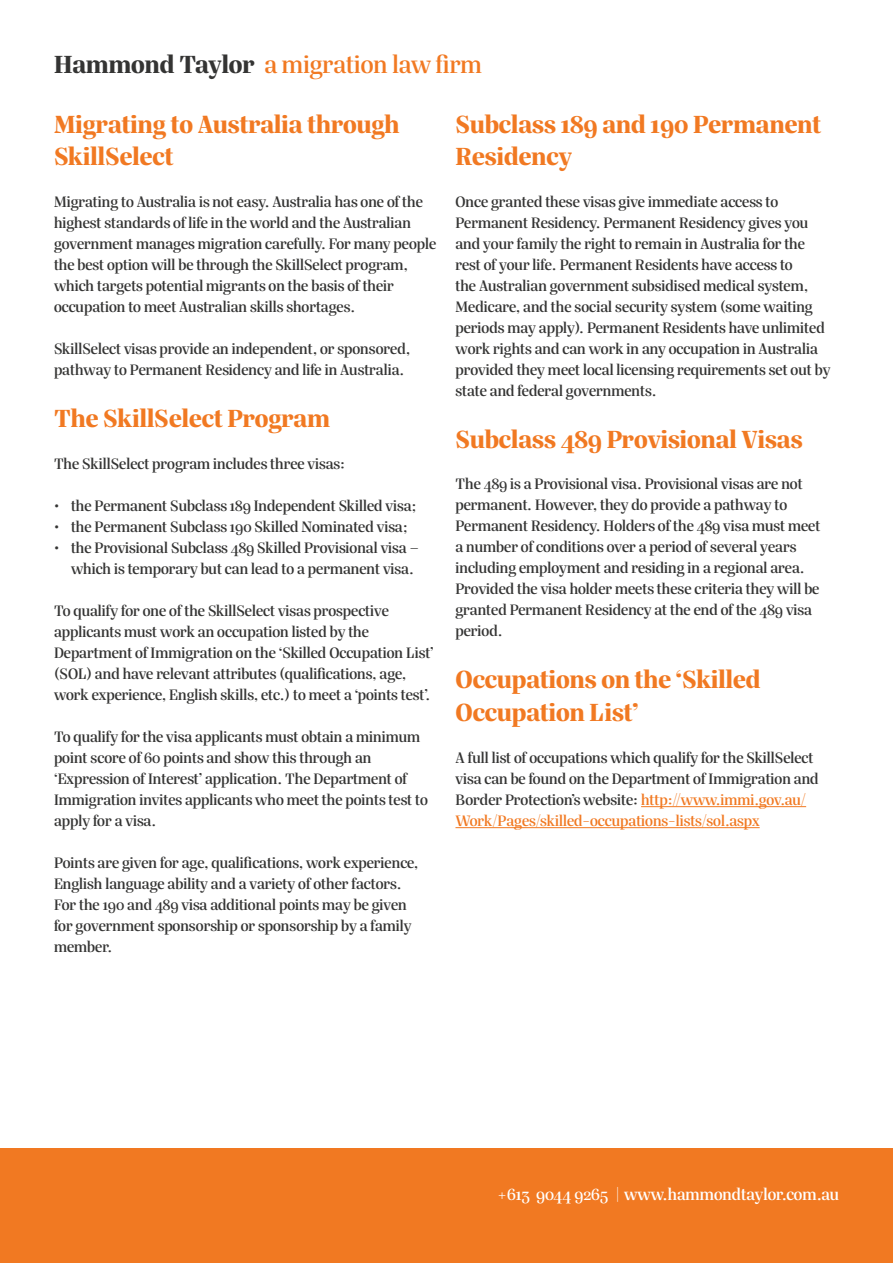
<style>
.page{position:relative;width:893px;height:1263px;background:#fff}
.page>*{position:absolute;margin:0;border:0;box-sizing:border-box;transform-origin:0 0}
.t1{font:700 27px/32.4px "Silva Display";color:#f17922}
.t2{font:500 27px "Silva Display";color:#f17922}
.t3{font:500 18px "Silva Display";color:#fff}
.t4{font:500 16.5px/21px "Silva Display";color:#343433}
.s1{font-weight:700;color:#343433}
.s2{color:#f17922}
</style>
<div class="page">
<div style="left:0;top:1148px;width:893px;height:115px;background:#f17922"></div>
<hr style="left:641px;top:806px;width:165px;height:1px;background:#f17922">
<hr style="left:455px;top:827px;width:305px;height:1px;background:#f17922">
<h1 class="t2" style="left:54px;top:47px;width:429px"><span class="s1">Hammond Taylor</span> a migration law firm</h1>
<h1 class="t1" style="left:54px;top:107px;width:347px">Migrating to Australia through<br>SkillSelect</h1>
<p class="t4" style="left:54px;top:191px;width:384px">Migrating to Australia is not easy. Australia has one of the highest standards of life in the world and the Australian government manages migration carefully. For many people the best option will be through the SkillSelect program, which targets potential migrants on the basis of their occupation to meet Australian skills shortages.</p>
<p class="t4" style="left:54px;top:338px;width:358px">SkillSelect visas provide an independent, or sponsored, pathway to Permanent Residency and life in Australia.</p>
<h1 class="t1" style="left:54px;top:402px;width:277px">The SkillSelect Program</h1>
<p class="t4" style="left:54px;top:453px;width:293px">The SkillSelect program includes three visas:</p>
<p class="t4" style="left:54px;top:495px;width:364px">• the Permanent Subclass 189 Independent Skilled visa;</p>
<p class="t4" style="left:54px;top:516px;width:355px">• the Permanent Subclass 190 Skilled Nominated visa;</p>
<p class="t4" style="left:71px;top:537px;width:350px;text-indent:-17px">• the Provisional Subclass 489 Skilled Provisional visa – which is temporary but can lead to a permanent visa.</p>
<p class="t4" style="left:54px;top:600px;width:381px">To qualify for one of the SkillSelect visas prospective applicants must work an occupation listed by the Department of Immigration on the ‘Skilled Occupation List’ (SOL) and have relevant attributes (qualifications, age, work experience, English skills, etc.) to meet a ‘points test’.</p>
<p class="t4" style="left:54px;top:726px;width:375px">To qualify for the visa applicants must obtain a minimum point score of 60 points and show this through an ‘Expression of Interest’ application. The Department of Immigration invites applicants who meet the points test to apply for a visa.</p>
<p class="t4" style="left:54px;top:852px;width:366px">Points are given for age, qualifications, work experience, English language ability and a variety of other factors.<br>For the 190 and 489 visa additional points may be given for government sponsorship or sponsorship by a family member.</p>
<h1 class="t1" style="left:455px;top:107px;width:367px">Subclass 189 and 190 Permanent<br>Residency</h1>
<p class="t4" style="left:455px;top:191px;width:376px">Once granted these visas give immediate access to Permanent Residency. Permanent Residency gives you and your family the right to remain in Australia for the rest of your life. Permanent Residents have access to<br>the Australian government subsidised medical system, Medicare, and the social security system (some waiting periods may apply). Permanent Residents have unlimited work rights and can work in any occupation in Australia provided they meet local licensing requirements set out by state and federal governments.</p>
<h1 class="t1" style="left:455px;top:423px;width:349px">Subclass 489 Provisional Visas</h1>
<p class="t4" style="left:455px;top:473px;width:366px">The 489 is a Provisional visa. Provisional visas are not permanent. However, they do provide a pathway to Permanent Residency. Holders of the 489 visa must meet a number of conditions over a period of several years including employment and residing in a regional area.<br>Provided the visa holder meets these criteria they will be granted Permanent Residency at the end of the 489 visa period.</p>
<h1 class="t1" style="left:455px;top:663px;width:307px">Occupations on the ‘Skilled<br>Occupation List’</h1>
<p class="t4" style="left:455px;top:746px;width:365px">A full list of occupations which qualify for the SkillSelect visa can be found on the Department of Immigration and Border Protection’s website: <span class="s2">http://www.immi.gov.au/ Work/Pages/skilled-occupations-lists/sol.aspx</span></p>
<p class="t3" style="left:497px;top:1183px;width:344px">+613 9044 9265 | www.hammondtaylor.com.au</p>
</div>
